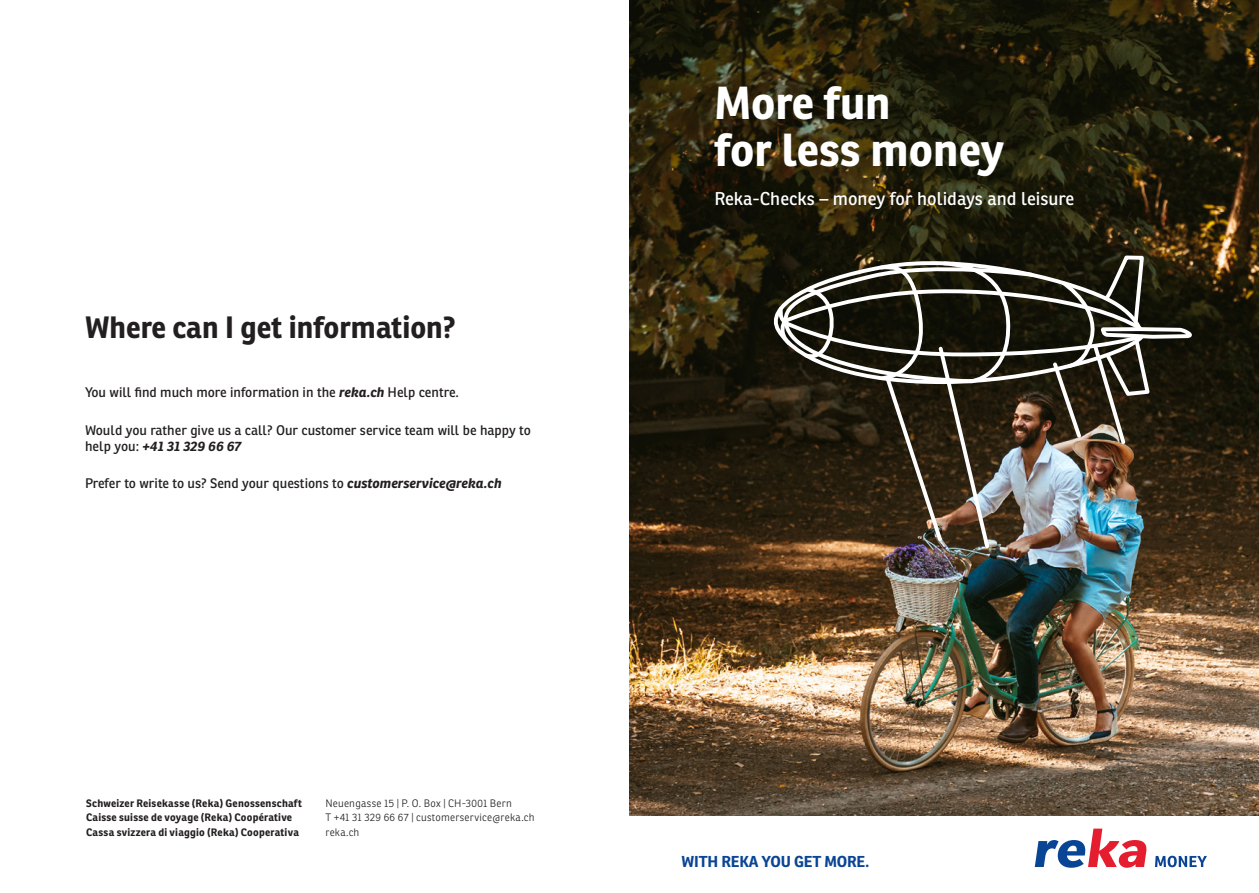
<style>
.page{position:relative;width:1259px;height:893px;background:#fff}
.page>*{position:absolute;margin:0;border:0;box-sizing:border-box;transform-origin:0 0}
.t1{font:700 45px/46.5px "Ronnia Basic";color:#fff}
.t2{font:700 30px "Ronnia Basic";color:#231f20}
.t3{font:18px "Ronnia Basic Rg";color:#fff}
.t4{font:700 15.45px "Ronnia Basic";letter-spacing:-.01em;color:#094594}
.t5{font:13.5px "Ronnia Basic Rg";color:#231f20}
.t6{font:italic 700 13.5px "Ronnia Basic";letter-spacing:-.01em;color:#231f20}
.t7{font:700 10.5px/14.2px "Ronnia Basic";letter-spacing:.02em;color:#231f20}
.t8{font:300 10.5px/14.2px "Ronnia Basic";letter-spacing:.025em;color:#231f20}
.s1{font-family:"Ronnia Basic";font-weight:700;font-style:italic}
.s2{font-family:"Ronnia Basic Rg";font-weight:400;font-style:normal}
</style>
<div class="page">
<img style="left:629px;top:0;width:630px;height:815px">
<svg style="left:764px;top:254px;width:13px;height:131px;background:#19170d"></svg>
<img style="left:777px;top:254px;width:415px;height:297px">
<svg style="left:1155px;top:856px;width:52px;height:11px"></svg>
<svg style="left:1034px;top:829px;width:113px;height:39px"></svg>
<h2 class="t2" style="left:85px;top:309px;width:372px">Where can I get information?</h2>
<p class="t5" style="left:85px;top:384px;width:375px">You will find much more information in the <span class="s1">reka.ch</span> Help centre.</p>
<p class="t5" style="left:85px;top:421px;width:447px">Would you rather give us a call? Our customer service team will be happy to</p>
<p class="t6" style="left:85px;top:437px;width:158px"><span class="s2">help you:</span> +41 31 329 66 67</p>
<p class="t5" style="left:85px;top:475px;width:418px">Prefer to write to us? Send your questions to <span class="s1">customerservice@reka.ch</span></p>
<p class="t7" style="left:86px;top:796px;width:218px">Schweizer Reisekasse (Reka) Genossenschaft<br>Caisse suisse de voyage (Reka) Coopérative<br>Cassa svizzera di viaggio (Reka) Cooperativa</p>
<p class="t8" style="left:325px;top:796px;width:211px">Neuengasse 15 | P. O. Box | CH-3001 Bern<br>T +41 31 329 66 67 | customerservice@reka.ch reka.ch</p>
<h1 class="t1" style="left:714px;top:79px;width:291px">More fun<br>for less money</h1>
<h3 class="t3" style="left:714px;top:187px;width:361px">Reka-Checks – money for holidays and leisure</h3>
<p class="t4" style="left:681px;top:852px;width:189px">WITH REKA YOU GET MORE.</p>
</div>
